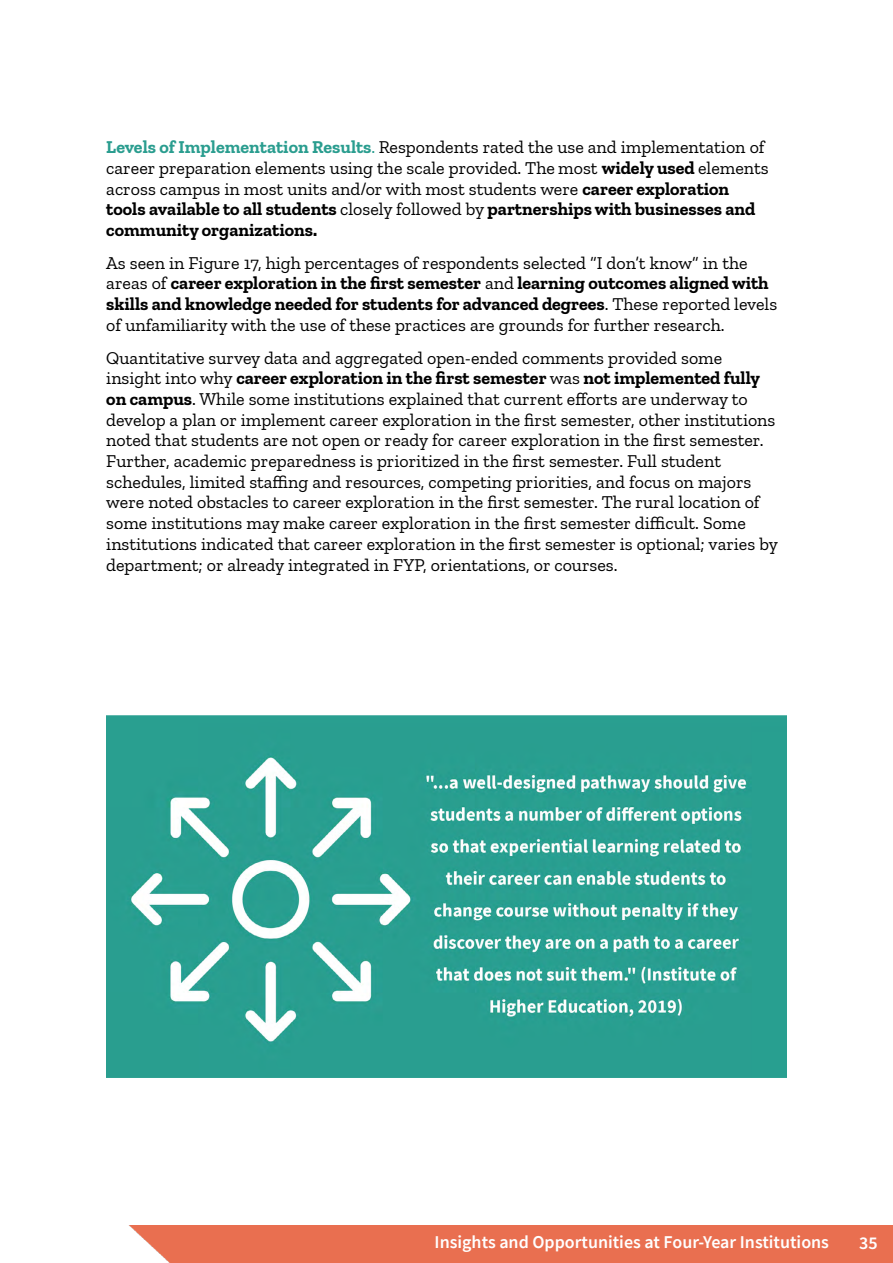
<style>
.page{position:relative;width:893px;height:1263px;background:#fff}
.page>*{position:absolute;margin:0;border:0;box-sizing:border-box;transform-origin:0 0}
.t1{font:18px/20.7px "Zilla Slab";color:#000}
.t2{font:600 18px "Source Sans Pro";color:#fff}
.t3{font:600 18px "Source Sans Pro";color:#fff}
.s1{font-weight:700;color:#2a9d8f}
.s2{color:#2a9d8f}
.s3{font-weight:700}
</style>
<div class="page">
<div style="left:129px;top:1225px;width:764px;height:38px;background:#e96f50"></div>
<img style="left:106px;top:716px;width:681px;height:361px">
<p class="t1" style="left:106px;top:137px;width:664px"><span class="s1">Levels of Implementation Results</span><span class="s2">.</span> Respondents rated the use and implementation of career preparation elements using the scale provided. The most <span class="s3">widely used</span> elements across campus in most units and/or with most students were <span class="s3">career exploration tools available to all students</span> closely followed by <span class="s3">partnerships with businesses and community organizations.</span></p>
<p class="t1" style="left:106px;top:252px;width:672px">As seen in Figure 17, high percentages of respondents selected “I don’t know” in the areas of <span class="s3">career exploration in the first semester</span> and <span class="s3">learning outcomes aligned with skills and knowledge needed for students for advanced degrees</span>. These reported levels of unfamiliarity with the use of these practices are grounds for further research.</p>
<p class="t1" style="left:106px;top:347px;width:673px">Quantitative survey data and aggregated open-ended comments provided some insight into why <span class="s3">career exploration in the first semester</span> was <span class="s3">not implemented fully on campus</span>. While some institutions explained that current efforts are underway to develop a plan or implement career exploration in the first semester, other institutions noted that students are not open or ready for career exploration in the first semester.<br>Further, academic preparedness is prioritized in the first semester. Full student schedules, limited staffing and resources, competing priorities, and focus on majors were noted obstacles to career exploration in the first semester. The rural location of some institutions may make career exploration in the first semester difficult. Some institutions indicated that career exploration in the first semester is optional; varies by department; or already integrated in FYP, orientations, or courses.</p>
<p class="t2" style="left:435px;top:1230px;width:396px">Insights and Opportunities at Four-Year Institutions</p>
<p class="t3" style="left:859px;top:1231px;width:20px">35</p>
</div>
